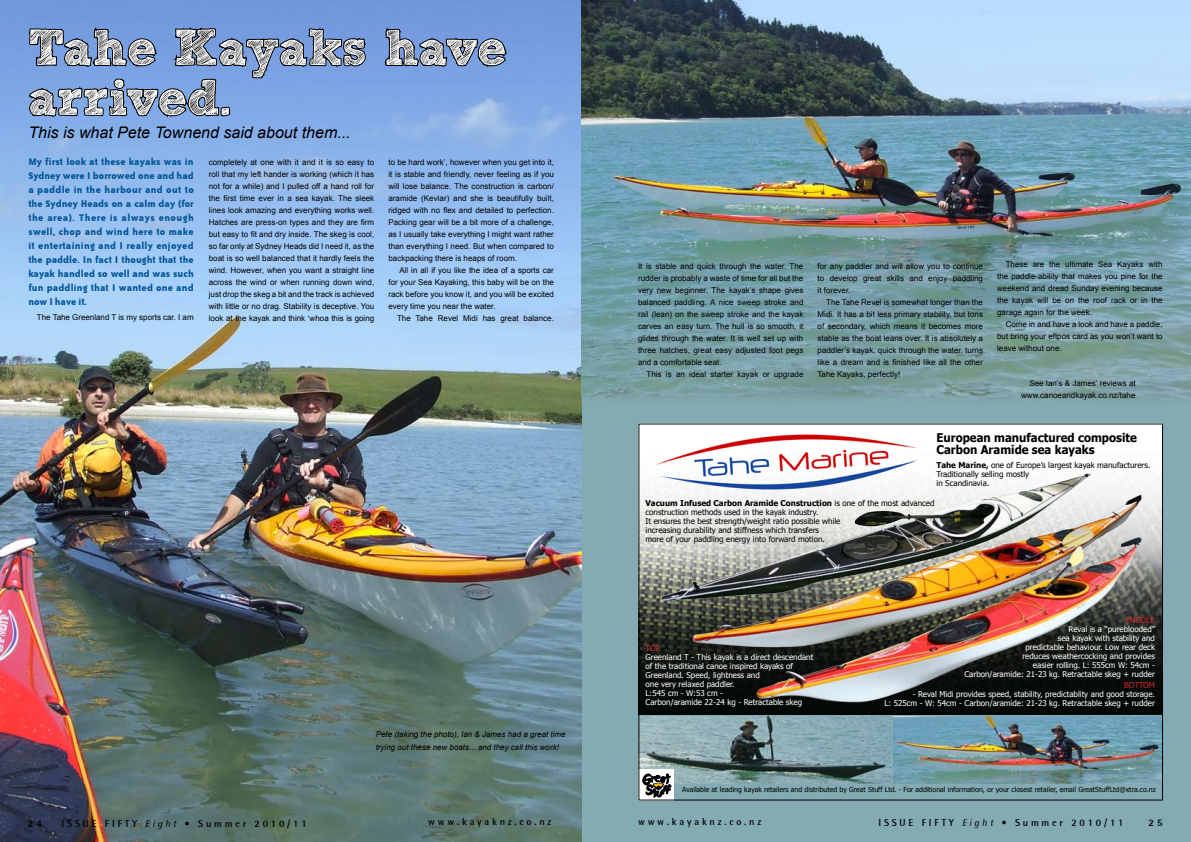
<style>
.page{position:relative;width:1191px;height:842px;background:#fff}
.page>*{position:absolute;margin:0;border:0;box-sizing:border-box;transform-origin:0 0}
.t1{font:50px/50px "Sketch Rockwell";color:#fff}
.t2{font:italic 16px "Arial";color:#000}
.t3{font:700 12px/12.4px "Tahoma";color:#000;scale:.95 1}
.t4{font:11px/14px "Bailey Sans ITC Bold";letter-spacing:.015em;color:#005496;text-align:justify}
.t5{font:700 10px "Rotis Semi Sans";letter-spacing:.28em;color:#000}
.t6{font:800 10px "Rotis Semi Sans";color:#000}
.t7{font:8px/12px "Arial";color:#000;text-align:justify}
.t8{font:8px/9px "Tahoma";color:#fff;text-align:right}
.t9{font:8px/9px "Tahoma";color:#000}
.t10{font:italic 8px/13px "Arial";color:#000}
.t11{font:8px "Tahoma";color:#d2232a}
.t12{font:7px "Tahoma";color:#000}
.s1{font-weight:700}
.s2{font-weight:400;font-style:italic}
</style>
<div class="page">
<img style="left:0;top:0;width:582px;height:842px">
<svg style="left:26px;top:0;width:513px;height:173px;background:#6b8cbf"></svg>
<div style="left:582px;top:388px;width:609px;height:454px;background:#84aab3"></div>
<img style="left:581px;top:0;width:610px;height:406px">
<img style="left:640px;top:425px;width:521px;height:290px">
<img style="left:893px;top:716px;width:268px;height:67px">
<img style="left:640px;top:716px;width:251px;height:67px">
<img style="left:645px;top:430px;width:283px;height:63px">
<img style="left:656px;top:465px;width:495px;height:244px">
<div style="left:638px;top:769px;width:36px;height:31px;background:#fff"></div>
<svg style="left:642px;top:774px;width:29px;height:23px"></svg>
<h1 class="t1" style="left:28px;top:24px;width:480px">Tahe Kayaks have arrived.</h1>
<h2 class="t2" style="left:28px;top:122px;width:324px">This is what Pete Townend said about them...</h2>
<p class="t4" style="left:28px;top:155px;width:167px">My first look at these kayaks was in Sydney were I borrowed one and had a paddle in the harbour and out to the Sydney Heads on a calm day (for the area). There is always enough swell, chop and wind here to make it entertaining and I really enjoyed the paddle. In fact I thought that the kayak handled so well and was such fun paddling that I wanted one and now I have it.</p>
<p class="t7" style="left:37px;top:311px;width:158px">The Tahe Greenland T is my sports car. I am</p>
<p class="t7" style="left:209px;top:156px;width:167px">completely at one with it and it is so easy to roll that my left hander is working (which it has not for a while) and I pulled off a hand roll for the first time ever in a sea kayak. The sleek lines look amazing and everything works well.<br>Hatches are press-on types and they are firm but easy to fit and dry inside. The skeg is cool, so far only at Sydney Heads did I need it, as the boat is so well balanced that it hardly feels the wind. However, when you want a straight line across the wind or when running down wind, just drop the skeg a bit and the track is achieved with little or no drag. Stability is deceptive. You look at the kayak and think ‘whoa this is going</p>
<p class="t7" style="left:388px;top:156px;width:167px">to be hard work’, however when you get into it, it is stable and friendly, never feeling as if you will lose balance. The construction is carbon/ aramide (Kevlar) and she is beautifully built, ridged with no flex and detailed to perfection.<br>Packing gear will be a bit more of a challenge, as I usually take everything I might want rather than everything I need. But when compared to backpacking there is heaps of room.</p>
<p class="t7" style="left:388px;top:264px;width:167px;text-indent:11px">All in all if you like the idea of a sports car for your Sea Kayaking, this baby will be on the rack before you know it, and you will be excited every time you near the water.</p>
<p class="t7" style="left:397px;top:312px;width:158px">The Tahe Revel Midi has great balance.</p>
<p class="t10" style="left:376px;top:728px;width:191px">Pete (taking the photo), Ian &amp; James had a great time trying out these new boats... and they call this work!</p>
<p class="t7" style="left:638px;top:261px;width:167px">It is stable and quick through the water. The rudder is probably a waste of time for all but the very new beginner. The kayak’s shape gives balanced paddling. A nice sweep stroke and rail (lean) on the sweep stroke and the kayak carves an easy turn. The hull is so smooth, it glides through the water. It is well set up with three hatches, great easy adjusted foot pegs and a comfortable seat.</p>
<p class="t7" style="left:646px;top:369px;width:158px">This is an ideal starter kayak or upgrade</p>
<p class="t7" style="left:817px;top:261px;width:167px">for any paddler and will allow you to continue to develop great skills and enjoy paddling it forever.</p>
<p class="t7" style="left:817px;top:297px;width:167px;text-indent:9px">The Tahe Revel is somewhat longer than the Midi. It has a bit less primary stability, but tons of secondary, which means it becomes more stable as the boat leans over. It is absolutely a paddler’s kayak, quick through the water, turns like a dream and is finished like all the other Tahe Kayaks, perfectly!</p>
<p class="t7" style="left:997px;top:258px;width:167px;text-indent:9px">These are the ultimate Sea Kayaks with the paddle-ability that makes you pine for the weekend and dread Sunday evening because the kayak will be on the roof rack or in the garage again for the week.</p>
<p class="t7" style="left:997px;top:318px;width:167px;text-indent:9px">Come in and have a look and have a paddle, but bring your eftpos card as you won’t want to leave without one.</p>
<p class="t7" style="left:1021px;top:377px;width:116px;text-align:right">See Ian’s &amp; James’ reviews at www.canoeandkayak.co.nz/tahe</p>
<h3 class="t3" style="left:936px;top:431px;width:212px">European manufactured composite<br>Carbon Aramide sea kayaks</h3>
<p class="t9" style="left:936px;top:460px;width:215px"><span class="s1">Tahe Marine,</span> one of Europe’s largest kayak manufacturers.<br>Traditionally selling mostly<br>in Scandinavia.</p>
<p class="t9" style="left:645px;top:498px;width:290px"><span class="s1">Vacuum Infused Carbon Aramide Construction</span> is one of the most advanced construction methods used in the kayak industry.<br>It ensures the best strength/weight ratio possible while<br>increasing durability and stiffness which transfers<br>more of your paddling energy into forward motion.</p>
<p class="t11" style="left:645px;top:642px;width:16px">TOP</p>
<p class="t8" style="left:645px;top:652px;width:169px;text-align:left">Greenland T - This kayak is a direct descendant of the traditional canoe inspired kayaks of Greenland. Speed, lightness and<br>one very relaxed paddler.<br>L:545 cm - W:53 cm -<br>Carbon/aramide 22-24 kg - Retractable skeg</p>
<p class="t11" style="left:1126px;top:614px;width:30px">MIDDLE</p>
<p class="t8" style="left:964px;top:624px;width:192px">Reval is a “pureblooded”<br>sea kayak with stability and<br>predictable behaviour. Low rear deck<br>reduces weathercocking and provides<br>easier rolling. L: 555cm W: 54cm -<br>Carbon/aramide: 21-23 kg. Retractable skeg + rudder</p>
<p class="t11" style="left:1124px;top:680px;width:32px">BOTTOM</p>
<p class="t8" style="left:884px;top:689px;width:272px">- Reval Midi provides speed, stability, predictablity and good storage.<br>L: 525cm - W: 54cm - Carbon/aramide: 21-23 kg. Retractable skeg + rudder</p>
<p class="t12" style="left:682px;top:785px;width:475px">Available at leading kayak retailers and distributed by Great Stuff Ltd. - For additional information, or your closest retailer, email GreatStuffLtd@xtra.co.nz</p>
<p class="t6" style="left:28px;top:817px;width:16px">2 4</p>
<p class="t5" style="left:62px;top:817px;width:246px">ISSUE FIFTY <span class="s2">Eight</span> • Summer 2010/11</p>
<p class="t5" style="left:428px;top:815px;width:125px">www.kayaknz.co.nz</p>
<p class="t5" style="left:638px;top:816px;width:125px">www.kayaknz.co.nz</p>
<p class="t5" style="left:878px;top:817px;width:246px">ISSUE FIFTY <span class="s2">Eight</span> • Summer 2010/11</p>
<p class="t6" style="left:1148px;top:816px;width:16px">2 5</p>
</div>
